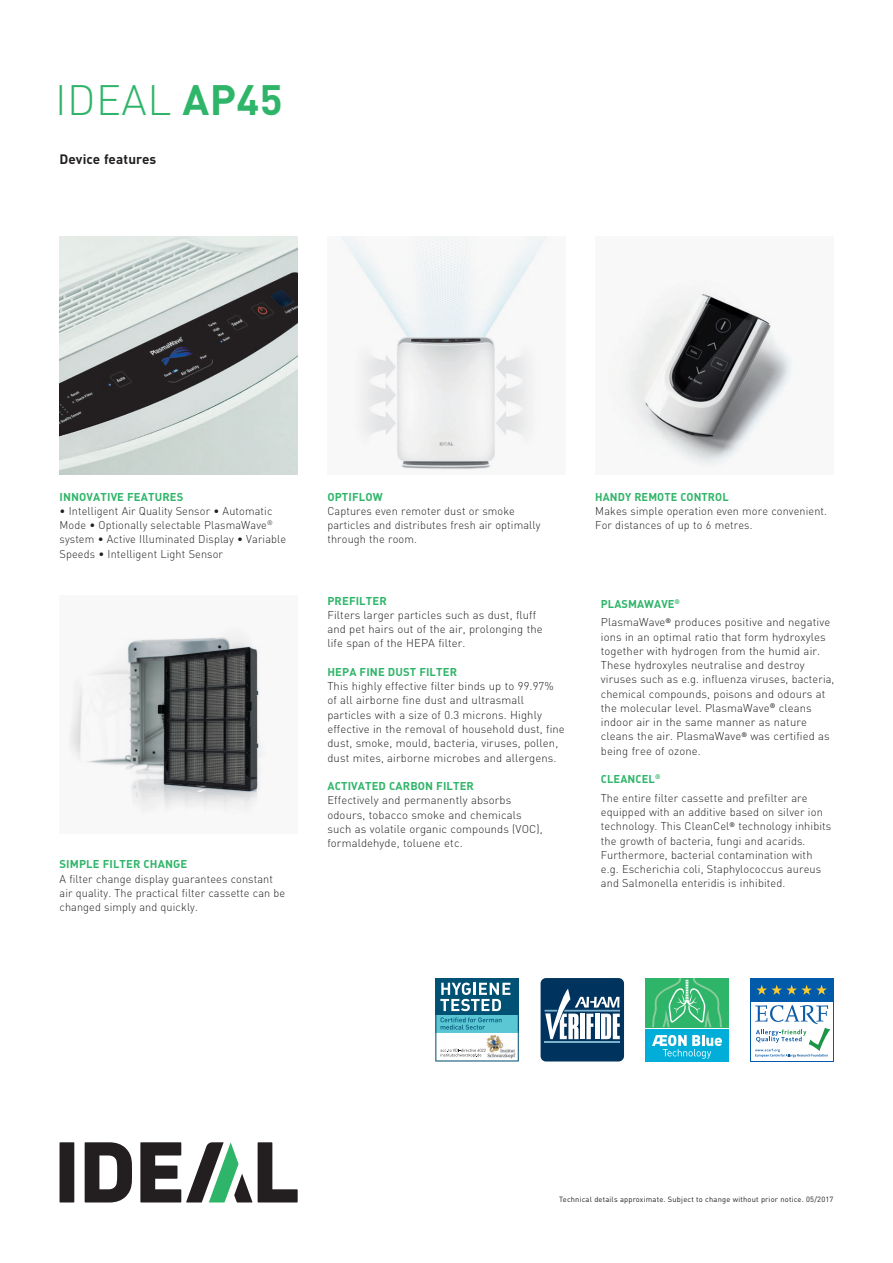
<style>
.page{position:relative;width:893px;height:1263px;background:#fff}
.page>*{position:absolute;margin:0;border:0;box-sizing:border-box;transform-origin:0 0}
.t1{font:300 42px "DIN";letter-spacing:.01em;color:#2fb569}
.t2{font:700 13.5px "DIN";letter-spacing:.01em;color:#231f20}
.t3{font:300 11.25px/14.2px "DIN";letter-spacing:.01em;color:#231f20}
.t4{font:700 11.25px "DIN";letter-spacing:.01em;color:#2fb569}
.t5{font:7.5px "DIN";letter-spacing:.025em;color:#231f20}
.s1{font-weight:700}
.s2{font-weight:700;color:#2fb569}
</style>
<div class="page">
<div style="left:60px;top:1142px;width:14px;height:60px;background:#231f20"></div>
<svg style="left:258px;top:1142px;width:40px;height:60px"></svg>
<svg style="left:85px;top:1142px;width:47px;height:60px"></svg>
<svg style="left:140px;top:1142px;width:112px;height:60px"></svg>
<div style="left:60px;top:595px;width:238px;height:238px;background:#f8f8f8"></div>
<img style="left:71px;top:637px;width:189px;height:169px">
<img style="left:60px;top:236px;width:238px;height:238px">
<img style="left:340px;top:236px;width:208px;height:234px">
<img style="left:608px;top:286px;width:185px;height:180px">
<div style="left:750px;top:978px;width:83px;height:83px;background:#015aaa"></div>
<div style="left:751px;top:1002px;width:82px;height:59px;background:#fff"></div>
<svg style="left:756px;top:985px;width:71px;height:10px"></svg>
<svg style="left:755px;top:1005px;width:75px;height:52px"></svg>
<div style="left:541px;top:978px;width:83px;height:83px;background:#00345e;border-radius:5px"></div>
<hr style="left:545px;top:1041px;width:75px;height:2px;background:#7db1cd">
<svg style="left:545px;top:989px;width:75px;height:50px"></svg>
<div style="left:645px;top:978px;width:84px;height:49px;background:#2fb569"></div>
<svg style="left:652px;top:978px;width:70px;height:49px"></svg>
<div style="left:645px;top:1029px;width:84px;height:32px;background:#00aed9"></div>
<svg style="left:652px;top:1035px;width:70px;height:24px"></svg>
<svg style="left:435px;top:978px;width:84px;height:83px"></svg>
<img style="left:487px;top:1034px;width:28px;height:24px">
<h1 class="t1" style="left:55px;top:74px;width:229px">IDEAL <span class="s1">AP45</span></h1>
<p class="t2" style="left:60px;top:151px;width:98px">Device features</p>
<p class="t4" style="left:60px;top:489px;width:125px">INNOVATIVE FEATURES</p>
<p class="t3" style="left:60px;top:503px;width:228px">• Intelligent Air Quality Sensor • Automatic Mode • Optionally selectable PlasmaWave<sup>® </sup>system • Active Illuminated Display • Variable Speeds • Intelligent Light Sensor</p>
<p class="t4" style="left:60px;top:857px;width:129px">SIMPLE FILTER CHANGE</p>
<p class="t3" style="left:60px;top:871px;width:227px">A filter change display guarantees constant air quality. The practical filter cassette can be changed simply and quickly.</p>
<p class="t4" style="left:327px;top:489px;width:57px">OPTIFLOW</p>
<p class="t3" style="left:327px;top:503px;width:214px">Captures even remoter dust or smoke particles and distributes fresh air optimally through the room.</p>
<p class="t4" style="left:327px;top:593px;width:61px">PREFILTER</p>
<p class="t3" style="left:327px;top:608px;width:217px">Filters larger particles such as dust, fluff and pet hairs out of the air, prolonging the life span of the HEPA filter.</p>
<p class="t4" style="left:327px;top:664px;width:131px">HEPA FINE DUST FILTER</p>
<p class="t3" style="left:327px;top:679px;width:239px">This highly effective filter binds up to 99.97% of all airborne fine dust and ultrasmall particles with a size of 0.3 microns. Highly effective in the removal of household dust, fine dust, smoke, mould, bacteria, viruses, pollen, dust mites, airborne microbes and allergens.</p>
<p class="t4" style="left:327px;top:778px;width:148px">ACTIVATED CARBON FILTER</p>
<p class="t3" style="left:327px;top:793px;width:217px">Effectively and permanently absorbs odours, tobacco smoke and chemicals such as volatile organic compounds (VOC), formaldehyde, toluene etc.</p>
<p class="t4" style="left:595px;top:489px;width:135px">HANDY REMOTE CONTROL</p>
<p class="t3" style="left:595px;top:503px;width:233px">Makes simple operation even more convenient.<br>For distances of up to 6 metres.</p>
<p class="t3" style="left:601px;top:594px;width:231px;line-height:18.8px"><span class="s2">PLASMAWAVE</span><sup>®<br></sup>PlasmaWave<sup>®</sup> produces positive and negative</p>
<p class="t3" style="left:601px;top:629px;width:235px">ions in an optimal ratio that form hydroxyles together with hydrogen from the humid air.<br>These hydroxyles neutralise and destroy viruses such as e.g. influenza viruses, bacteria, chemical compounds, poisons and odours at the molecular level. PlasmaWave<sup>®</sup> cleans indoor air in the same manner as nature cleans the air. PlasmaWave<sup>®</sup> was certified as being free of ozone.</p>
<p class="t3" style="left:601px;top:770px;width:208px;line-height:18.8px"><span class="s2">CLEANCEL</span><sup>®<br></sup>The entire filter cassette and prefilter are</p>
<p class="t3" style="left:601px;top:805px;width:232px">equipped with an additive based on silver ion technology. This CleanCel<sup>®</sup> technology inhibits the growth of bacteria, fungi and acarids.<br>Furthermore, bacterial contamination with e.g. Escherichia coli, Staphylococcus aureus and Salmonella enteridis is inhibited.</p>
<p class="t5" style="left:559px;top:1195px;width:276px">Technical details approximate. Subject to change without prior notice. 05/2017</p>
</div>
